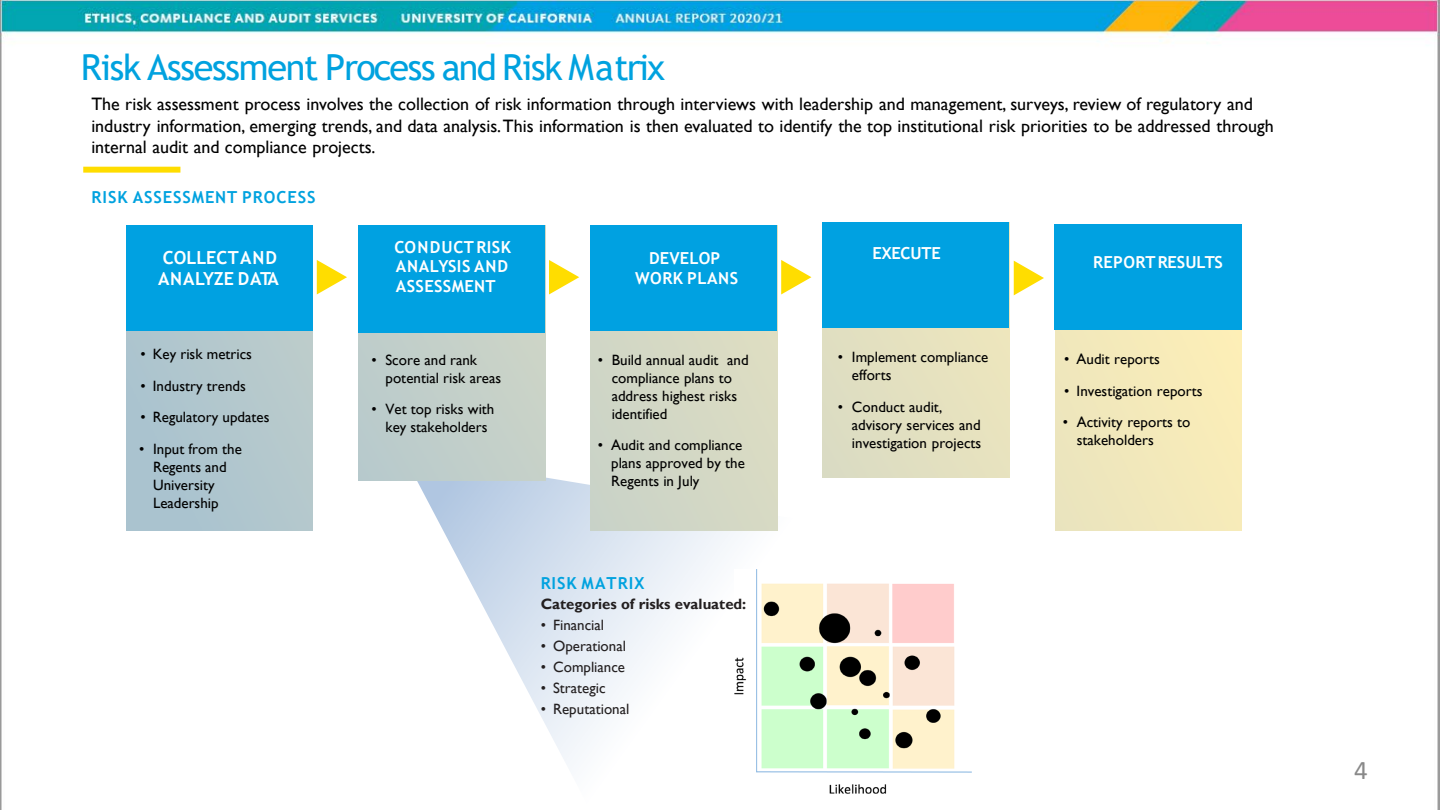
<style>
.page{position:relative;width:1440px;height:810px;background:#fff}
.page>*{position:absolute;margin:0;border:0;box-sizing:border-box;transform-origin:0 0}
.t1{font:36px "Trebuchet MS";letter-spacing:-.035em;color:#00a2df}
.t2{font:27px "Calibri";color:#898989}
.t3{font:18px/21.6px "Gill Sans";color:#000}
.t4{font:700 18px/21.6px "Trebuchet MS";color:#fff}
.t5{font:700 16.5px/19.8px "Trebuchet MS";letter-spacing:.02em;color:#fff}
.t6{font:700 16.5px "Trebuchet MS";letter-spacing:.055em;color:#00a2df}
.t7{font:700 16.5px "Trebuchet MS";color:#fff}
.t8{font:700 16.5px "Trebuchet MS";letter-spacing:-.015em;color:#fff}
.t9{font:15px/18px "Gill Sans";color:#000}
.t10{font:15px "Gill Sans";color:#231f20}
.t11{font:700 15px "Gill Sans";color:#231f20}
</style>
<div class="page">
<img style="left:0;top:0;width:1440px;height:810px">
<svg style="left:403px;top:454px;width:397px;height:356px"></svg>
<div style="left:83px;top:167px;width:97px;height:6px;background:#fd0"></div>
<img style="left:735px;top:570px;width:237px;height:224px">
<svg style="left:317px;top:260px;width:30px;height:34px"></svg>
<div style="left:126px;top:331px;width:187px;height:200px;background:#b1c6ce"></div>
<div style="left:126px;top:225px;width:187px;height:106px;background:#00a1e1"></div>
<div style="left:1055px;top:330px;width:187px;height:200px;background:#f3e9ba"></div>
<div style="left:1055px;top:224px;width:187px;height:106px;background:#00a1e1"></div>
<img style="left:358px;top:333px;width:187px;height:147px">
<div style="left:358px;top:225px;width:187px;height:108px;background:#00a1e1"></div>
<svg style="left:549px;top:260px;width:30px;height:34px"></svg>
<img style="left:590px;top:331px;width:187px;height:200px">
<div style="left:590px;top:225px;width:187px;height:106px;background:#00a1e1"></div>
<svg style="left:781px;top:260px;width:30px;height:34px"></svg>
<div style="left:822px;top:223px;width:187px;height:255px;background:#e3e0c0"></div>
<div style="left:823px;top:223px;width:186px;height:105px;background:#00a1e1"></div>
<svg style="left:1014px;top:261px;width:30px;height:34px"></svg>
<h1 class="t1" style="left:81px;top:45px;width:586px">Risk Assessment Process and Risk Matrix</h1>
<p class="t3" style="left:91px;top:93px;width:1184px">The risk assessment process involves the collection of risk information through interviews with leadership and management, surveys, review of regulatory and industry information, emerging trends, and data analysis. This information is then evaluated to identify the top institutional risk priorities to be addressed through internal audit and compliance projects.</p>
<p class="t6" style="left:91px;top:187px;width:226px">RISK ASSESSMENT PROCESS</p>
<p class="t4" style="left:158px;top:246px;width:122px">COLLECTAND<br>ANALYZE DATA</p>
<p class="t9" style="left:140px;top:345px;width:113px">• Key risk metrics</p>
<p class="t9" style="left:140px;top:377px;width:107px">• Industry trends</p>
<p class="t9" style="left:140px;top:408px;width:131px">• Regulatory updates</p>
<p class="t9" style="left:153px;top:440px;width:90px;text-indent:-14px">• Input from the<br>Regents and<br>University<br>Leadership</p>
<p class="t5" style="left:395px;top:237px;width:118px">CONDUCTRISK<br>ANALYSIS AND<br>ASSESSMENT</p>
<p class="t9" style="left:385px;top:351px;width:117px;text-indent:-14px">• Score and rank potential risk areas</p>
<p class="t9" style="left:371px;top:401px;width:125px;text-align:center">• Vet top risks with key stakeholders</p>
<p class="t5" style="left:635px;top:248px;width:105px;text-align:center">DEVELOP<br>WORK PLANS</p>
<p class="t9" style="left:612px;top:351px;width:139px;text-indent:-14px">• Build annual audit and compliance plans to address highest risks identified</p>
<p class="t9" style="left:611px;top:437px;width:135px;text-indent:-14px">• Audit and compliance plans approved by the<br>Regents in July</p>
<p class="t6" style="left:541px;top:572px;width:105px">RISK MATRIX</p>
<p class="t11" style="left:541px;top:595px;width:207px">Categories of risks evaluated:</p>
<p class="t10" style="left:541px;top:616px;width:65px">• Financial</p>
<p class="t10" style="left:541px;top:637px;width:87px">• Operational</p>
<p class="t10" style="left:541px;top:658px;width:86px">• Compliance</p>
<p class="t10" style="left:541px;top:679px;width:66px">• Strategic</p>
<p class="t10" style="left:541px;top:700px;width:90px">• Reputational</p>
<p class="t8" style="left:873px;top:243px;width:70px">EXECUTE</p>
<p class="t9" style="left:852px;top:348px;width:138px;text-indent:-14px">• Implement compliance efforts</p>
<p class="t9" style="left:852px;top:398px;width:131px;text-indent:-14px">• Conduct audit, advisory services and investigation projects</p>
<p class="t7" style="left:1093px;top:252px;width:131px">REPORTRESULTS</p>
<p class="t9" style="left:1064px;top:350px;width:97px">• Audit reports</p>
<p class="t9" style="left:1064px;top:382px;width:140px">• Investigation reports</p>
<p class="t9" style="left:1077px;top:413px;width:115px;text-indent:-14px">• Activity reports to stakeholders</p>
<h2 class="t2" style="left:1354px;top:751px;width:15px">4</h2>
</div>
